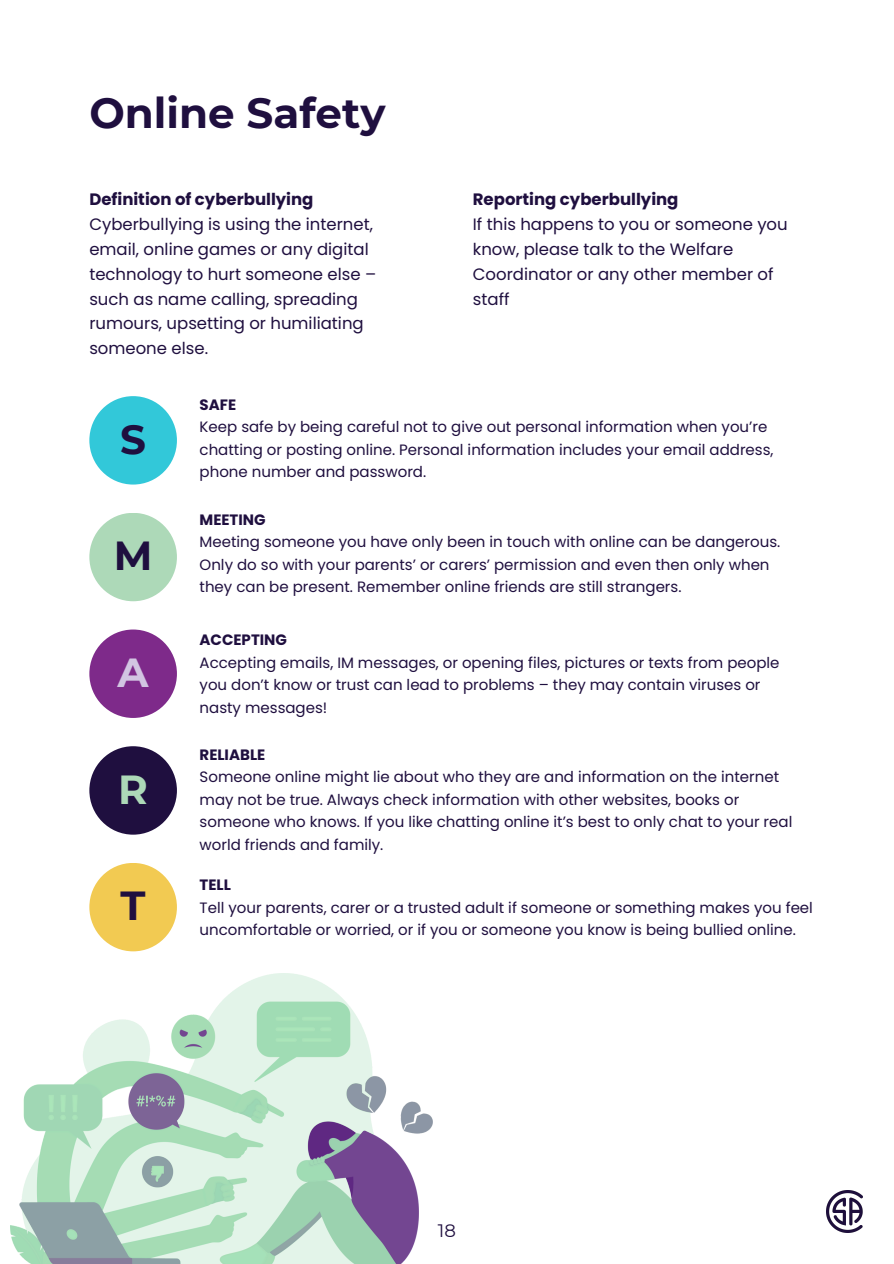
<style>
.page{position:relative;width:894px;height:1264px;background:#fff}
.page>*{position:absolute;margin:0;border:0;box-sizing:border-box;transform-origin:0 0}
.t1{font:700 42px "Montserrat";color:#1f0f3f}
.t2{font:700 40.5px "Montserrat";color:#1f0f3f}
.t3{font:700 40.5px "Montserrat";color:#d2c5e2}
.t4{font:700 40.5px "Montserrat";color:#add9b8}
.t5{font:18px "Montserrat";color:#1f0f3f}
.t6{font:16.5px/24.8px "Poppins";color:#1f0f3f}
.t7{font:700 16.5px "Poppins";color:#1f0f3f}
.t8{font:15px/22.5px "Poppins";color:#1f0f3f}
.t9{font:700 15px "Poppins";color:#1f0f3f}
</style>
<div class="page">
<img style="left:826px;top:1190px;width:36px;height:42px">
<img style="left:11px;top:973px;width:422px;height:290px">
<div style="left:89px;top:513px;width:88px;height:88px;background:#add9b8;border-radius:50%"></div>
<div style="left:89px;top:629px;width:88px;height:89px;background:#7e2a8a;border-radius:50%"></div>
<div style="left:89px;top:746px;width:88px;height:88px;background:#1f0f3f;border-radius:50%"></div>
<div style="left:89px;top:863px;width:88px;height:88px;background:#f2ca52;border-radius:50%"></div>
<div style="left:89px;top:396px;width:88px;height:88px;background:#32c8d9;border-radius:50%"></div>
<p class="t1" style="left:89px;top:87px;width:297px">Online Safety</p>
<p class="t7" style="left:89px;top:188px;width:225px">Definition of cyberbullying</p>
<p class="t6" style="left:89px;top:212px;width:288px">Cyberbullying is using the internet, email, online games or any digital technology to hurt someone else – such as name calling, spreading rumours, upsetting or humiliating someone else.</p>
<p class="t7" style="left:472px;top:188px;width:207px">Reporting cyberbullying</p>
<p class="t6" style="left:472px;top:212px;width:316px">If this happens to you or someone you know, please talk to the Welfare<br>Coordinator or any other member of staff</p>
<p class="t2" style="left:120px;top:414px;width:27px">S</p>
<p class="t2" style="left:114px;top:531px;width:40px">M</p>
<p class="t3" style="left:118px;top:647px;width:33px">A</p>
<p class="t4" style="left:118px;top:764px;width:31px">R</p>
<p class="t2" style="left:121px;top:881px;width:27px">T</p>
<p class="t9" style="left:199px;top:394px;width:38px">SAFE</p>
<p class="t8" style="left:199px;top:415px;width:575px">Keep safe by being careful not to give out personal information when you’re chatting or posting online. Personal information includes your email address, phone number and password.</p>
<p class="t9" style="left:199px;top:509px;width:67px">MEETING</p>
<p class="t8" style="left:199px;top:530px;width:582px">Meeting someone you have only been in touch with online can be dangerous.<br>Only do so with your parents’ or carers’ permission and even then only when they can be present. Remember online friends are still strangers.</p>
<p class="t9" style="left:199px;top:629px;width:89px">ACCEPTING</p>
<p class="t8" style="left:199px;top:651px;width:581px">Accepting emails, IM messages, or opening files, pictures or texts from people you don’t know or trust can lead to problems – they may contain viruses or nasty messages!</p>
<p class="t9" style="left:199px;top:744px;width:67px">RELIABLE</p>
<p class="t8" style="left:199px;top:765px;width:594px">Someone online might lie about who they are and information on the internet may not be true. Always check information with other websites, books or someone who knows. If you like chatting online it’s best to only chat to your real world friends and family.</p>
<p class="t9" style="left:199px;top:874px;width:33px">TELL</p>
<p class="t8" style="left:199px;top:896px;width:614px">Tell your parents, carer or a trusted adult if someone or something makes you feel uncomfortable or worried, or if you or someone you know is being bullied online.</p>
<p class="t5" style="left:437px;top:1219px;width:19px">18</p>
</div>
